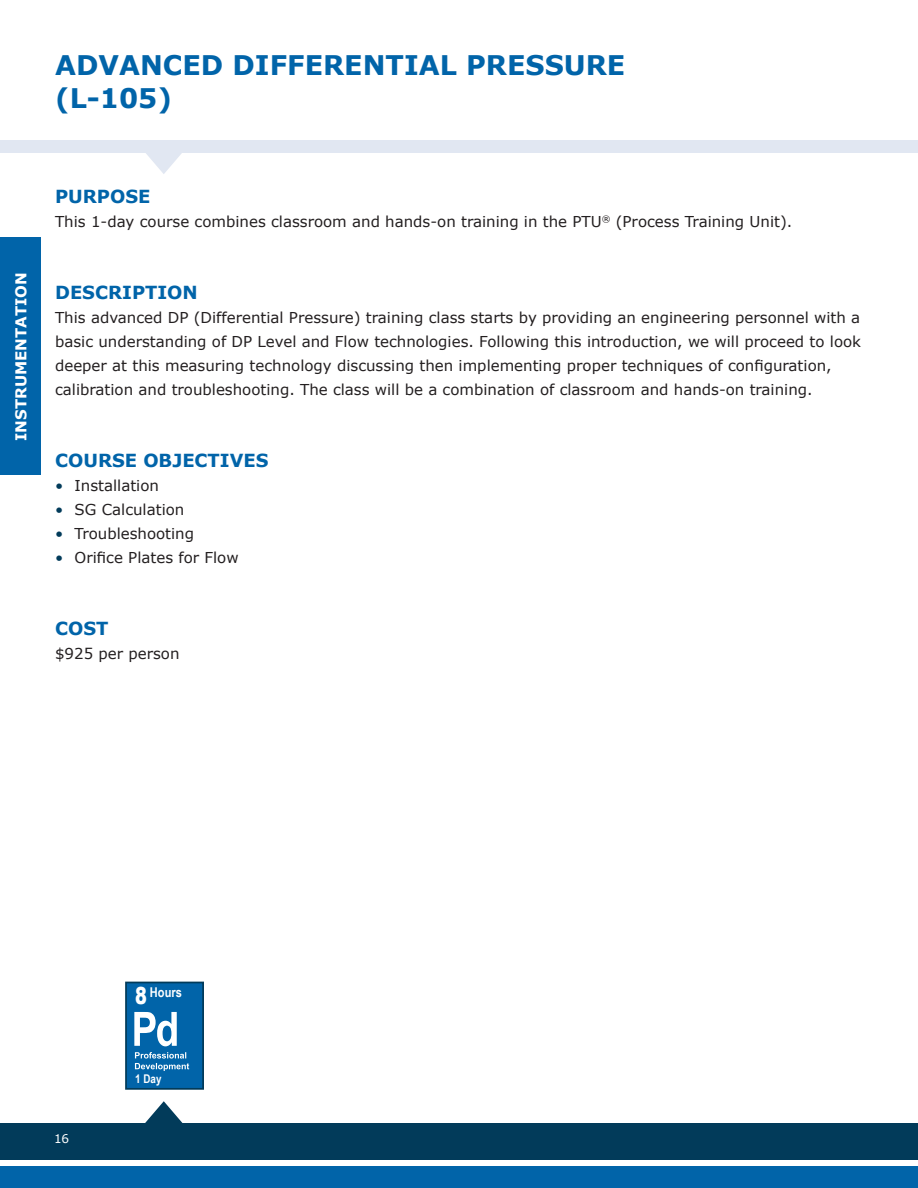
<style>
.page{position:relative;width:918px;height:1188px;background:#fff}
.page>*{position:absolute;margin:0;border:0;box-sizing:border-box;transform-origin:0 0}
.t1{font:700 27px "Verdana";color:#0164a9}
.t2{font:900 23.7px "Arial";color:#fff;scale:.75 1}
.t3{font:700 18px "Verdana";color:#0164a9}
.t4{font:15px/24px "Verdana";color:#231f20}
.t5{font:700 15px "Verdana";color:#fff}
.t6{font:700 13.5px "Arial Narrow";color:#fff}
.t7{font:700 12px "Arial Narrow";color:#fff}
.t8{font:12px "Verdana";color:#fff}
.s1{color:#023b5a}
</style>
<div class="page">
<div style="left:0;top:1167px;width:918px;height:21px;background:#0164a9"></div>
<div style="left:0;top:1123px;width:918px;height:37px;background:#023b5a"></div>
<svg style="left:145px;top:1101px;width:38px;height:22px"></svg>
<div style="left:0;top:238px;width:40px;height:237px;background:#0164a9"></div>
<div style="left:0;top:140px;width:918px;height:13px;background:#e1e7f2"></div>
<svg style="left:146px;top:153px;width:36px;height:21px"></svg>
<div style="left:125px;top:982px;width:79px;height:108px;background:#0164a9;border:2px solid #023b5a"></div>
<svg style="left:134px;top:1012px;width:43px;height:34px"></svg>
<svg style="left:135px;top:1052px;width:54px;height:19px"></svg>
<p class="t1" style="left:55px;top:47px;width:572px">ADVANCED DIFFERENTIAL PRESSURE</p>
<p class="t1" style="left:55px;top:80px;width:119px">(L-105)</p>
<p class="t5" style="left:11px;top:441px;width:170px;rotate:-90deg">INSTRUMENTATION</p>
<p class="t3" style="left:55px;top:185px;width:97px">PURPOSE</p>
<p class="t4" style="left:55px;top:210px;width:735px">This 1-day course combines classroom and hands-on training in the PTU<sup>®</sup> (Process Training Unit).</p>
<p class="t3" style="left:55px;top:281px;width:144px">DESCRIPTION</p>
<p class="t4" style="left:55px;top:306px;width:808px">This advanced DP (Differential Pressure) training class starts by providing an engineering personnel with a basic understanding of DP Level and Flow technologies. Following this introduction, we will proceed to look deeper at this measuring technology discussing then implementing proper techniques of configuration, calibration and troubleshooting. The class will be a combination of classroom and hands-on training.</p>
<p class="t3" style="left:55px;top:449px;width:215px">COURSE OBJECTIVES</p>
<p class="t4" style="left:55px;top:474px;width:105px"><span class="s1">•</span> Installation</p>
<p class="t4" style="left:55px;top:498px;width:131px"><span class="s1">•</span> SG Calculation</p>
<p class="t4" style="left:55px;top:522px;width:141px"><span class="s1">•</span> Troubleshooting</p>
<p class="t4" style="left:55px;top:546px;width:185px"><span class="s1">•</span> Orifice Plates for Flow</p>
<p class="t3" style="left:55px;top:617px;width:55px">COST</p>
<p class="t4" style="left:55px;top:642px;width:126px">$925 per person</p>
<p class="t8" style="left:54px;top:1131px;width:17px">16</p>
<p class="t2" style="left:135px;top:978px;width:17px">8</p>
<p class="t6" style="left:150px;top:982px;width:33px">Hours</p>
<p class="t7" style="left:135px;top:1070px;width:28px">1 Day</p>
</div>
